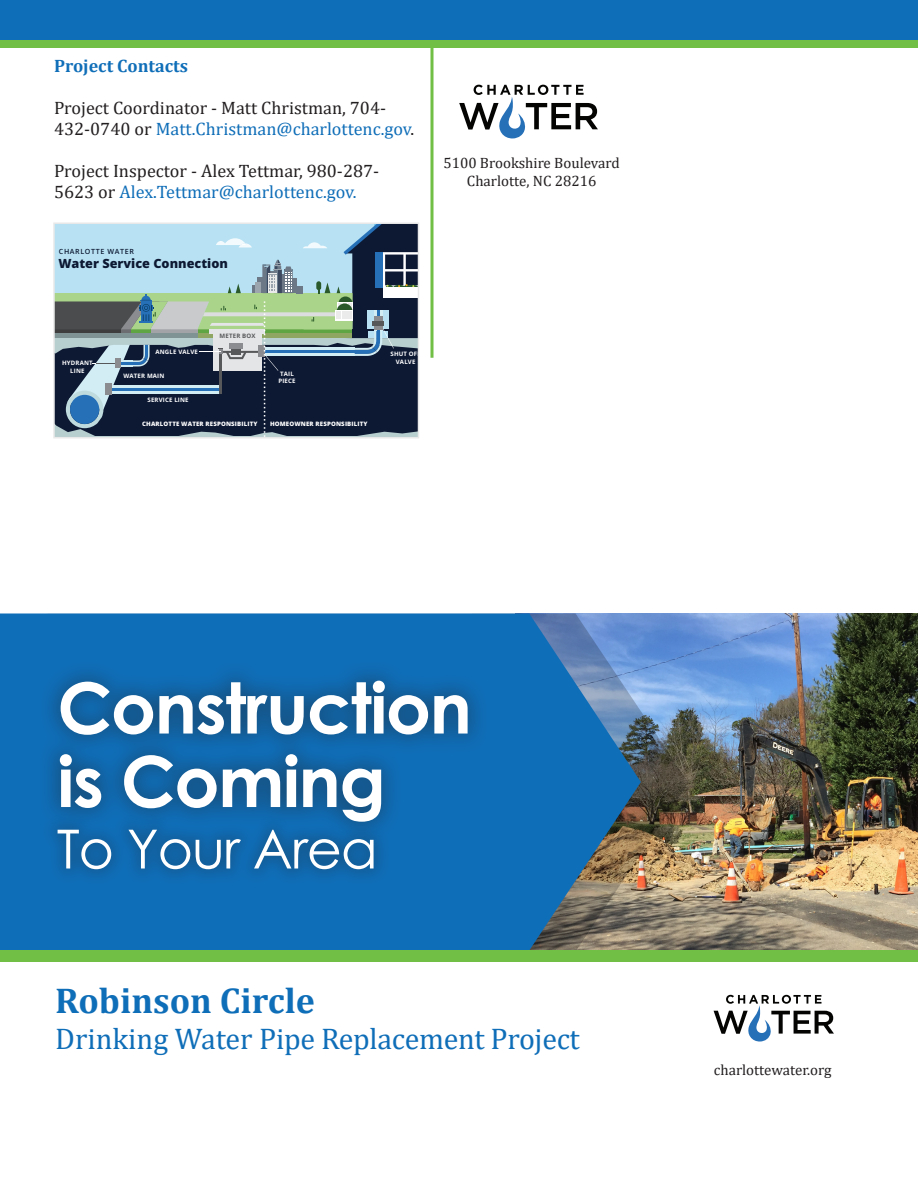
<style>
.page{position:relative;width:918px;height:1188px;background:#fff}
.page>*{position:absolute;margin:0;border:0;box-sizing:border-box;transform-origin:0 0}
.t1{font:700 70.5px "Century Gothic";letter-spacing:-.02em;color:#fff}
.t2{font:54px "Century Gothic";letter-spacing:-.02em;color:#fff}
.t3{font:700 36px "Cambria";color:#0f6eb8}
.t4{font:30px "Cambria";letter-spacing:-.01em;color:#0f6eb8}
.t5{font:18px/21px "Cambria";color:#231f20}
.t6{font:700 18px "Cambria";color:#0f6eb8}
.t7{font:15px "Cambria";color:#231f20}
.t8{font:800 12.75px "Open Sans";color:#0d1933}
.t9{font:600 7.05px "Open Sans";letter-spacing:.09em;color:#0d1933}
.t10{font:700 6.15px/7.4px "Open Sans";letter-spacing:.025em;color:#fff;text-align:center}
.t11{font:800 6.15px "Open Sans";letter-spacing:.025em;color:#fff}
.t12{font:700 6.15px "Open Sans";letter-spacing:.025em;color:#57585a}
.s1{color:#0f6eb8}
</style>
<div class="page">
<div style="left:0;top:0;width:918px;height:48px;background:#71bf44"></div>
<div style="left:0;top:0;width:918px;height:40px;background:#0f6eb8"></div>
<svg style="left:459px;top:85px;width:139px;height:54px"></svg>
<img style="left:689px;top:614px;width:229px;height:336px">
<img style="left:641px;top:614px;width:48px;height:336px">
<svg style="left:0;top:613px;width:641px;height:337px;background:#2070b1"></svg>
<div style="left:0;top:950px;width:918px;height:11px;background:#71bf44"></div>
<svg style="left:714px;top:995px;width:120px;height:47px"></svg>
<div style="left:41px;top:812px;width:350px;height:74px;background:#231f20;opacity:.25"></div>
<div style="left:39px;top:659px;width:450px;height:184px;background:#231f20;opacity:.38"></div>
<svg style="left:430px;top:48px;width:4px;height:310px"></svg>
<svg style="left:54px;top:225px;width:364px;height:214px;background:#6a838e"></svg>
<div style="left:53px;top:222px;width:366px;height:216px;border:2px solid #e9e9e9"></div>
<p class="t6" style="left:54px;top:53px;width:136px">Project Contacts</p>
<p class="t5" style="left:54px;top:98px;width:362px">Project Coordinator - Matt Christman, 704-<br>432-0740 or <span class="s1">Matt.Christman@charlottenc.gov</span>.</p>
<p class="t5" style="left:54px;top:161px;width:327px">Project Inspector - Alex Tettmar, 980-287-<br>5623 or <span class="s1">Alex.Tettmar@charlottenc.gov.</span></p>
<p class="t9" style="left:59px;top:247px;width:77px">CHARLOTTE WATER</p>
<p class="t8" style="left:58px;top:254px;width:171px">Water Service Connection</p>
<p class="t7" style="left:443px;top:154px;width:178px">5100 Brookshire Boulevard</p>
<p class="t7" style="left:467px;top:172px;width:131px">Charlotte, NC 28216</p>
<p class="t10" style="left:62px;top:359px;width:32px">HYDRANT<br>LINE</p>
<p class="t12" style="left:220px;top:331px;width:37px">METER BOX</p>
<p class="t10" style="left:156px;top:348px;width:44px">ANGLE VALVE</p>
<p class="t10" style="left:390px;top:350px;width:32px">SHUT OFF<br>VALVE</p>
<p class="t10" style="left:123px;top:372px;width:42px">WATER MAIN</p>
<p class="t10" style="left:148px;top:396px;width:43px">SERVICE LINE</p>
<p class="t10" style="left:278px;top:370px;width:19px;text-align:left">TAIL<br>PIECE</p>
<p class="t11" style="left:142px;top:419px;width:117px">CHARLOTTE WATER RESPONSIBILITY</p>
<p class="t11" style="left:270px;top:419px;width:99px">HOMEOWNER RESPONSIBILITY</p>
<p class="t1" style="left:57px;top:654px;width:416px">Construction</p>
<p class="t1" style="left:57px;top:728px;width:330px">is Coming</p>
<p class="t2" style="left:57px;top:811px;width:323px">To Your Area</p>
<p class="t3" style="left:55px;top:975px;width:261px">Robinson Circle</p>
<p class="t4" style="left:55px;top:1021px;width:526px">Drinking Water Pipe Replacement Project</p>
<p class="t7" style="left:714px;top:1061px;width:119px">charlottewater.org</p>
</div>
